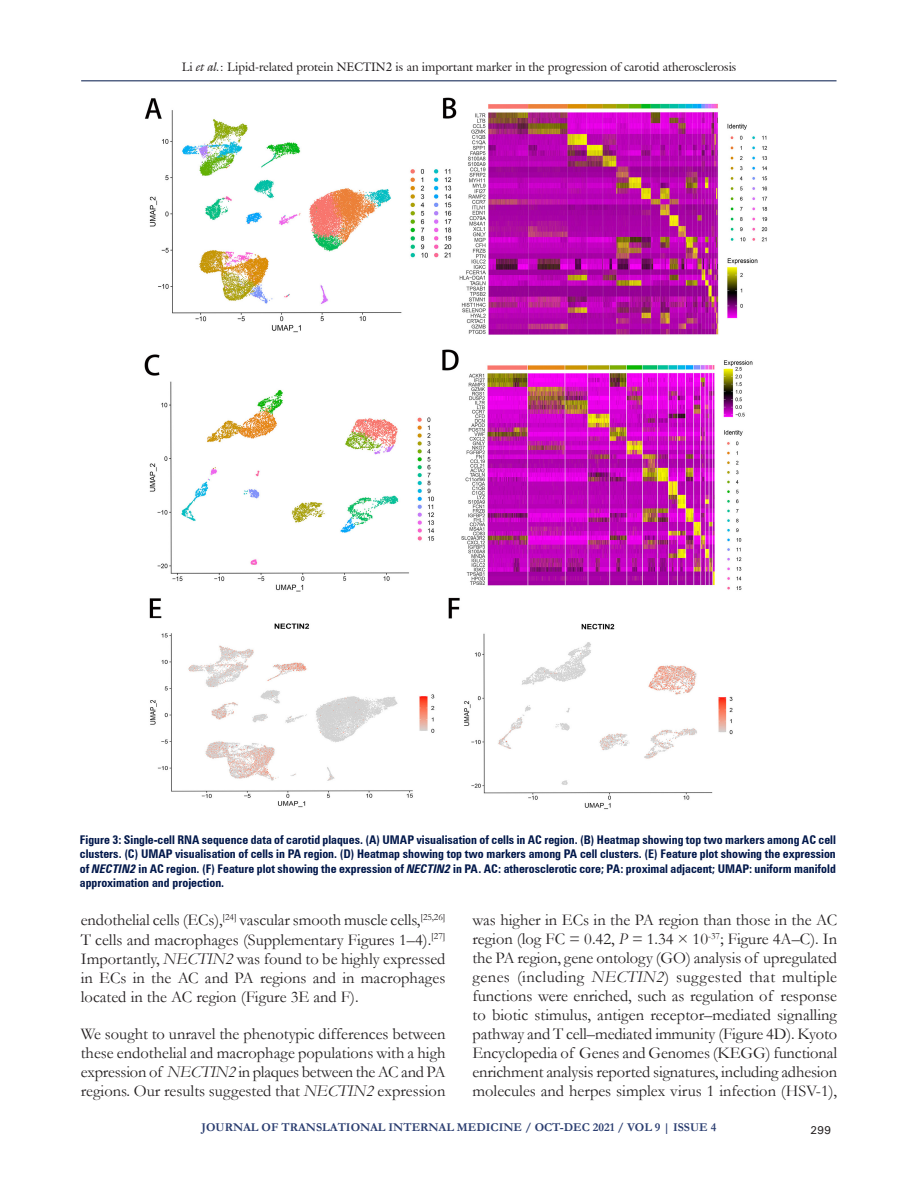
<style>
.page{position:relative;width:918px;height:1188px;background:#fff}
.page>*{position:absolute;margin:0;border:0;box-sizing:border-box;transform-origin:0 0}
.TX{font:16.5px/18.9px "Garamond";color:#231f20;text-align:justify}
.FGC{font:700 condensed 12px/14.4px "Zurich BT";color:#00174a;text-align:justify}
.t1{font:12px "Galliard IT Cby BT";color:#231f20}
.t2{font:700 12px "Garamond";color:#2a3d70}
.t3{font:500 11.25px "Univers";color:#231f20}
.s1{font-style:italic}
</style>
<div class="page">
<hr style="left:81px;top:80px;width:756px;height:1px;background:#00174a">
<img style="left:144px;top:97px;width:624px;height:713px">
<p class="t1" style="left:182px;top:59px;width:556px">Li <span class="s1">et al.</span>: Lipid-related protein NECTIN2 is an important marker in the progression of carotid atherosclerosis</p>
<p class="FGC" style="left:80px;top:832px;width:758px">Figure 3: Single-cell RNA sequence data of carotid plaques. (A) UMAP visualisation of cells in AC region. (B) Heatmap showing top two markers among AC cell clusters. (C) UMAP visualisation of cells in PA region. (D) Heatmap showing top two markers among PA cell clusters. (E) Feature plot showing the expression of <span class="s1">NECTIN2</span> in AC region. (F) Feature plot showing the expression of <span class="s1">NECTIN2</span> in PA. AC: atherosclerotic core; PA: proximal adjacent; UMAP: uniform manifold approximation and projection.</p>
<p class="TX" style="left:81px;top:910px;width:366px">endothelial cells (ECs),<sup>[24]</sup> vascular smooth muscle cells,<sup>[25,26] </sup>T cells and macrophages (Supplementary Figures 1–4).<sup>[27] </sup>Importantly, <span class="s1">NECTIN2</span> was found to be highly expressed in ECs in the AC and PA regions and in macrophages located in the AC region (Figure 3E and F).</p>
<p class="TX" style="left:81px;top:1023px;width:366px">We sought to unravel the phenotypic differences between these endothelial and macrophage populations with a high expression of <span class="s1">NECTIN2</span> in plaques between the AC and PA regions. Our results suggested that <span class="s1">NECTIN2</span> expression</p>
<p class="TX" style="left:472px;top:910px;width:366px">was higher in ECs in the PA region than those in the AC region (log FC = 0.42, <span class="s1">P =</span> 1.34 × 10<sup>-37</sup>; Figure 4A–C). In the PA region, gene ontology (GO) analysis of upregulated genes (including <span class="s1">NECTIN2</span>) suggested that multiple functions were enriched, such as regulation of response to biotic stimulus, antigen receptor–mediated signalling pathway and T cell–mediated immunity (Figure 4D). Kyoto Encyclopedia of Genes and Genomes (KEGG) functional enrichment analysis reported signatures, including adhesion molecules and herpes simplex virus 1 infection (HSV-1),</p>
<p class="t2" style="left:202px;top:1119px;width:516px">JOURNAL OF TRANSLATIONAL INTERNAL MEDICINE / OCT-DEC 2021 / VOL 9 | ISSUE 4</p>
<p class="t3" style="left:810px;top:1123px;width:23px">299</p>
</div>
